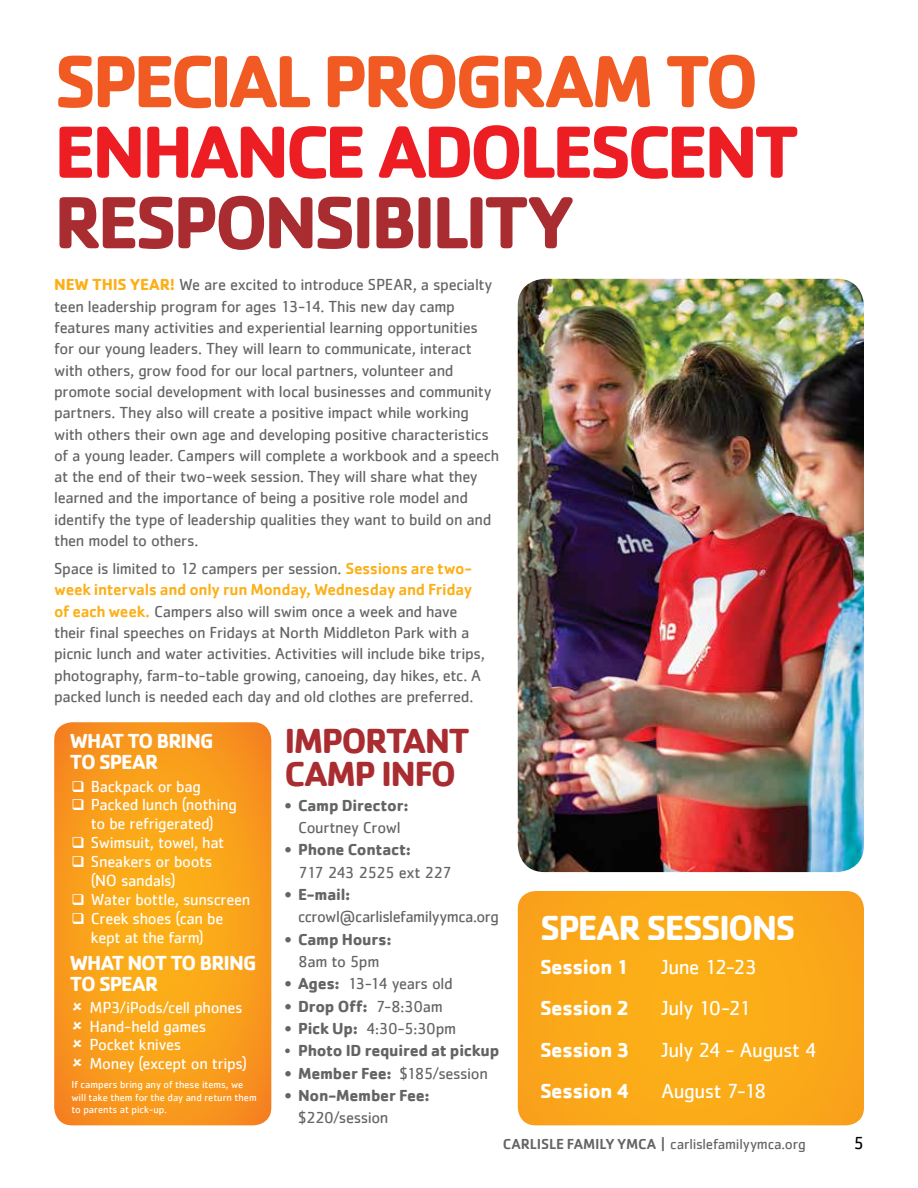
<style>
.page{position:relative;width:918px;height:1188px;background:#fff}
.page>*{position:absolute;margin:0;border:0;box-sizing:border-box;transform-origin:0 0}
.t1{font:700 76.5px "Cachet";letter-spacing:-.06em;color:#ed1d24}
.t2{font:700 76.5px "Cachet";letter-spacing:-.06em;color:#f15a22}
.t3{font:700 76.5px "Cachet";letter-spacing:-.06em;color:#a92c31}
.t4{font:700 36px/33px "Cachet";letter-spacing:-.05em;color:#a92c31}
.t5{font:700 36px "Cachet";letter-spacing:-.05em;color:#fff}
.t6{font:700 21px/21px "Cachet";letter-spacing:-.04em;color:#fff}
.t7{font:21px "Cachet";letter-spacing:-.025em;color:#fff}
.t8{font:18px "Cachet";color:#000}
.t9{font:16.5px/21.3px "Cachet";letter-spacing:-.02em;color:#636466}
.t10{font:16.5px/18.9px "Cachet";letter-spacing:-.02em;color:#fff;text-align:center}
.t11{font:700 16.5px "Cachet";letter-spacing:-.015em;color:#636466}
.t12{font:16.5px "Cachet";letter-spacing:-.05em;color:#636466}
.t13{font:15px "Cachet";letter-spacing:-.015em;color:#636466}
.t14{font:10.5px/12.6px "Cachet";color:#fff}
.s1{font-weight:700;color:#fcaf17}
.s2{font-weight:500;color:#fcaf17}
.s3{font-weight:700}
.s4{font-weight:400}
.s5{font-weight:500}
</style>
<div class="page">
<svg style="left:518px;top:891px;width:346px;height:234px;background:#faa919"></svg>
<svg style="left:54px;top:722px;width:217px;height:403px;background:#f99f1d"></svg>
<img style="left:518px;top:279px;width:346px;height:593px">
<svg style="left:73px;top:1002px;width:28px;height:12px"></svg>
<svg style="left:73px;top:1021px;width:28px;height:12px"></svg>
<svg style="left:73px;top:1039px;width:28px;height:12px"></svg>
<svg style="left:73px;top:1058px;width:28px;height:12px"></svg>
<h1 class="t2" style="left:54px;top:32px;width:706px">SPECIAL PROGRAM TO</h1>
<h1 class="t1" style="left:54px;top:102px;width:747px">ENHANCE ADOLESCENT</h1>
<h1 class="t3" style="left:54px;top:173px;width:523px">RESPONSIBILITY</h1>
<p class="t9" style="left:54px;top:274px;width:447px"><span class="s1">NEW THIS YEAR!</span> We are excited to introduce SPEAR, a specialty teen leadership program for ages 13-14. This new day camp features many activities and experiential learning opportunities for our young leaders. They will learn to communicate, interact with others, grow food for our local partners, volunteer and promote social development with local businesses and community partners. They also will create a positive impact while working with others their own age and developing positive characteristics of a young leader. Campers will complete a workbook and a speech at the end of their two-week session. They will share what they learned and the importance of being a positive role model and identify the type of leadership qualities they want to build on and then model to others.</p>
<p class="t9" style="left:54px;top:558px;width:432px">Space is limited to 12 campers per session. <span class="s2">Sessions are two&shy;week intervals and only run Monday, Wednesday and Friday of each week.</span> Campers also will swim once a week and have their final speeches on Fridays at North Middleton Park with a picnic lunch and water activities. Activities will include bike trips, photography, farm-to-table growing, canoeing, day hikes, etc. A packed lunch is needed each day and old clothes are preferred.</p>
<h2 class="t4" style="left:285px;top:723px;width:187px">IMPORTANT<br>CAMP INFO</h2>
<p class="t11" style="left:285px;top:794px;width:126px">• Camp Director:</p>
<p class="t9" style="left:298px;top:817px;width:104px">Courtney Crowl</p>
<p class="t11" style="left:285px;top:839px;width:128px">• Phone Contact:</p>
<p class="t12" style="left:298px;top:863px;width:155px">717 243 2525 ext 227</p>
<p class="t11" style="left:285px;top:884px;width:67px">• E-mail:</p>
<p class="t9" style="left:298px;top:906px;width:202px">ccrowl@carlislefamilyymca.org</p>
<p class="t11" style="left:285px;top:928px;width:108px">• Camp Hours:</p>
<p class="t9" style="left:298px;top:951px;width:83px">8am to 5pm</p>
<p class="t9" style="left:285px;top:973px;width:170px"><span class="s3">• Ages:</span> 13-14 years old</p>
<p class="t11" style="left:285px;top:996px;width:160px">• Drop Off: <span class="s4">7-8:30am</span></p>
<p class="t9" style="left:285px;top:1018px;width:173px"><span class="s3">• Pick Up:</span> 4:30-5:30pm</p>
<p class="t11" style="left:285px;top:1040px;width:216px"><span class="s4">•</span> Photo ID required at pickup</p>
<p class="t9" style="left:285px;top:1062px;width:205px"><span class="s3">• Member Fee:</span> $185/session</p>
<p class="t11" style="left:285px;top:1085px;width:147px">• Non-Member Fee:</p>
<p class="t9" style="left:298px;top:1107px;width:92px">$220/session</p>
<p class="t6" style="left:70px;top:730px;width:145px">WHAT TO BRING<br>TO SPEAR</p>
<p class="t10" style="left:71px;top:776px;width:131px">❑ Backpack or bag</p>
<p class="t10" style="left:71px;top:795px;width:167px">❑ Packed lunch (nothing to be refrigerated)</p>
<p class="t10" style="left:71px;top:833px;width:154px">❑ Swimsuit, towel, hat</p>
<p class="t10" style="left:91px;top:852px;width:123px;text-align:left;text-indent:-20px">❑ Sneakers or boots (NO sandals)</p>
<p class="t10" style="left:71px;top:890px;width:181px">❑ Water bottle, sunscreen</p>
<p class="t10" style="left:71px;top:909px;width:154px">❑ Creek shoes (can be kept at the farm)</p>
<p class="t6" style="left:70px;top:952px;width:188px">WHAT NOT TO BRING<br>TO SPEAR</p>
<p class="t10" style="left:89px;top:998px;width:159px;text-align:left">MP3/iPods/cell phones<br>Hand-held games<br>Pocket knives<br>Money (except on trips)</p>
<p class="t14" style="left:71px;top:1078px;width:187px">If campers bring any of these items, we will take them for the day and return them to parents at pick-up.</p>
<h2 class="t5" style="left:540px;top:904px;width:257px">SPEAR SESSIONS</h2>
<p class="t6" style="left:540px;top:956px;width:91px">Session 1</p>
<p class="t7" style="left:662px;top:955px;width:97px">June 12-23</p>
<p class="t6" style="left:540px;top:997px;width:91px">Session 2</p>
<p class="t7" style="left:662px;top:996px;width:91px">July 10-21</p>
<p class="t6" style="left:540px;top:1038px;width:91px">Session 3</p>
<p class="t7" style="left:662px;top:1037px;width:157px">July 24 - August 4</p>
<p class="t6" style="left:540px;top:1079px;width:91px">Session 4</p>
<p class="t7" style="left:662px;top:1078px;width:107px">August 7-18</p>
<p class="t13" style="left:503px;top:1135px;width:304px"><span class="s5">CARLISLE FAMILY YMCA |</span> carlislefamilyymca.org</p>
<p class="t8" style="left:853px;top:1133px;width:12px">5</p>
</div>
